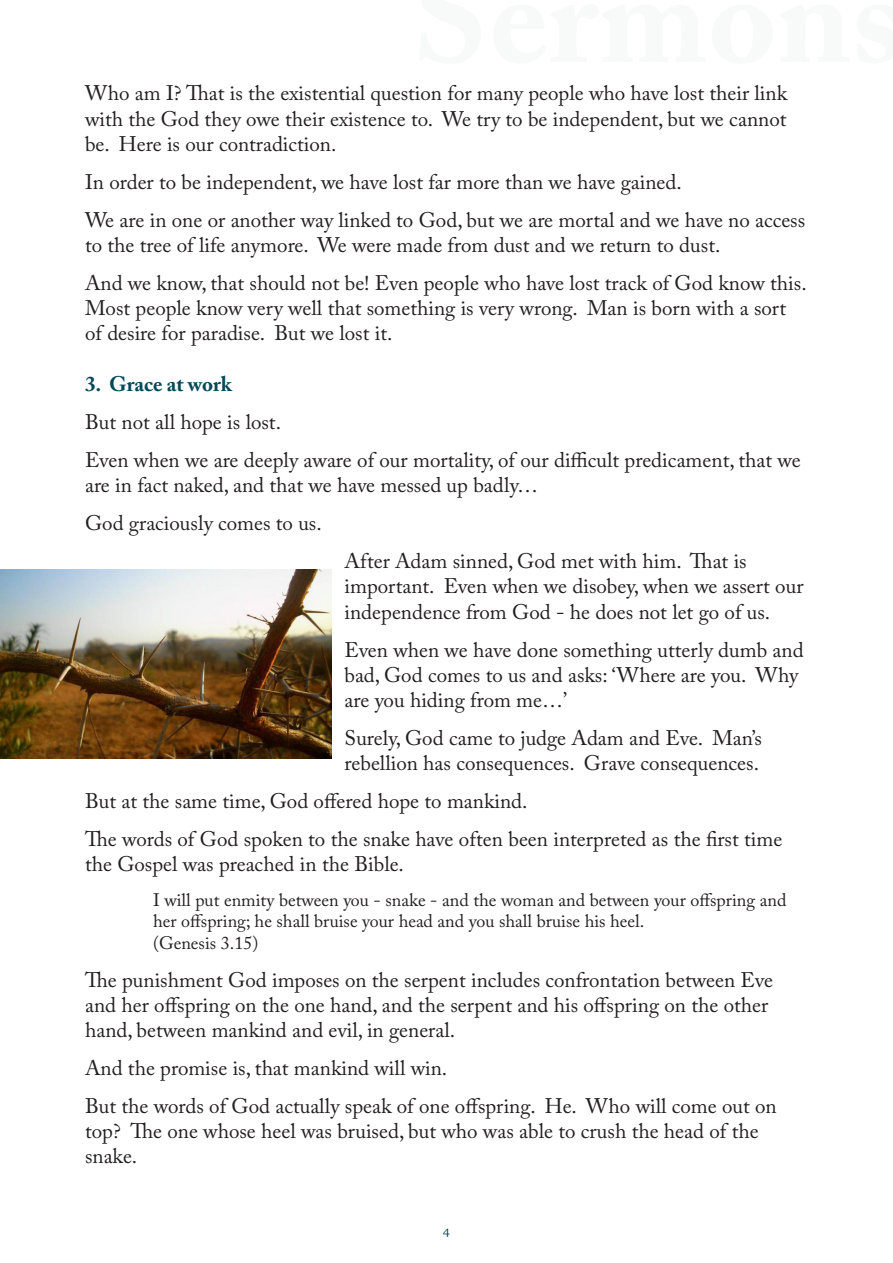
<style>
.page{position:relative;width:893px;height:1263px;background:#fff}
.page>*{position:absolute;margin:0;border:0;box-sizing:border-box;transform-origin:0 0}
.Text_2{font:21px/25.2px "Adobe Caslon Pro";color:#231f20}
.Side_title{font:700 21px "Adobe Caslon Pro";color:#034958}
.Indent{font:18px/21.6px "Adobe Caslon Pro";color:#231f20}
.t1{font:12px "Bookman Old Style";color:#034958}
</style>
<div class="page">
<img style="left:0;top:570px;width:332px;height:189px">
<p class="Text_2" style="left:85px;top:81px;width:704px;text-align:justify">Who am I? That is the existential question for many people who have lost their link with the God they owe their existence to. We try to be independent, but we cannot be. Here is our contradiction.</p>
<p class="Text_2" style="left:85px;top:169px;width:598px">In order to be independent, we have lost far more than we have gained.</p>
<p class="Text_2" style="left:85px;top:207px;width:722px">We are in one or another way linked to God, but we are mortal and we have no access to the tree of life anymore. We were made from dust and we return to dust.</p>
<p class="Text_2" style="left:85px;top:270px;width:723px">And we know, that should not be! Even people who have lost track of God know this.<br>Most people know very well that something is very wrong. Man is born with a sort of desire for paradise. But we lost .i t</p>
<p class="Side_title" style="left:85px;top:372px;width:148px">3. Grace at work</p>
<p class="Text_2" style="left:85px;top:409px;width:197px">But not all hope is lost.</p>
<p class="Text_2" style="left:85px;top:447px;width:717px">Even when we are deeply aware of our mortality, of our difficult predicament, that we are in fact naked, and that we have messed up badly...</p>
<p class="Text_2" style="left:85px;top:510px;width:238px">God graciously comes to us.</p>
<p class="Text_2" style="left:345px;top:548px;width:460px">After Adam sinned, God met with him. That is important. Even when we disobey, when we assert our independence from God - he does not let go of us.</p>
<p class="Text_2" style="left:345px;top:637px;width:461px">Even when we have done something utterly dumb and bad, God comes to us and asks ‘: Where are you. Why are you hiding from me...‘</p>
<p class="Text_2" style="left:345px;top:725px;width:419px">Surely, God came to judge Adam and Eve. Mans’ rebellion has consequences. Grave consequences.</p>
<p class="Text_2" style="left:85px;top:788px;width:444px">But at the same time, God offered hope to mankind.</p>
<p class="Text_2" style="left:85px;top:826px;width:699px">The words of God spoken to the snake have often been interpreted as the first time the Gospel was preached in the Bible.</p>
<p class="Indent" style="left:153px;top:888px;width:635px">I will put enmity between you - snake - and the woman and between your offspring and her offspring; he shall bruise your head and you shall bruise his heel.<br>(Genesis 3.15(</p>
<p class="Text_2" style="left:85px;top:967px;width:689px">The punishment God imposes on the serpent includes confrontation between Eve and her offspring on the one hand, and the serpent and his offspring on the other hand, between mankind and evil in, general.</p>
<p class="Text_2" style="left:85px;top:1055px;width:364px">And the promise is, that mankind will win.</p>
<p class="Text_2" style="left:130px;top:1093px;width:648px;text-indent:-45px">But the words of God actually speak of one offspring. He. Who will come out on<br>The one whose heel was bruised, but who was able to crush the head of the</p>
<p class="Text_2" style="left:85px;top:1118px;width:54px">top? snake.</p>
<p class="t1" style="left:443px;top:1225px;width:9px">4</p>
</div>
